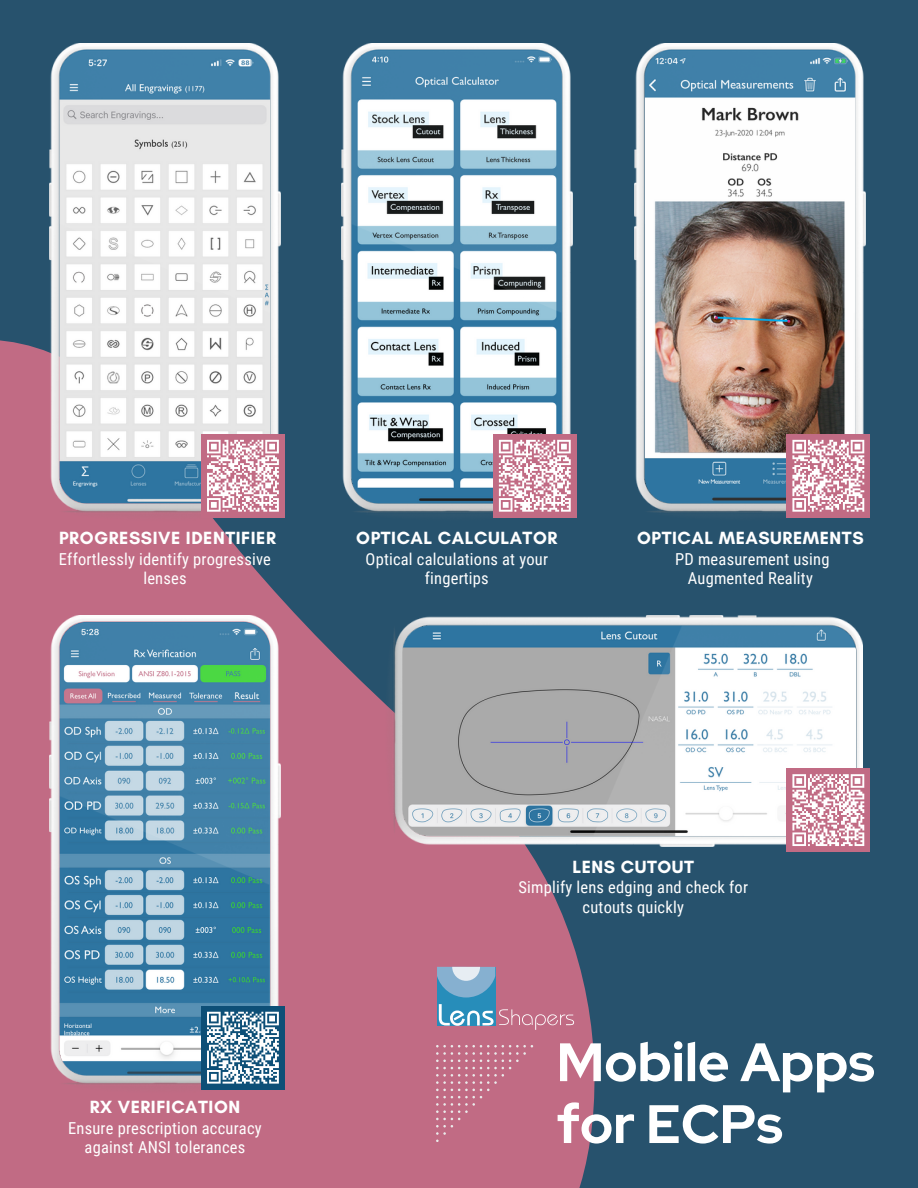
<style>
.page{position:relative;width:918px;height:1188px;background:#27526d}
.page>*{position:absolute;margin:0;border:0;box-sizing:border-box;transform-origin:0 0}
.t1{font:700 54px/61.8px "Red Hat Display";color:#fff}
.t2{font:700 18px "Glacial Indifference";letter-spacing:.03em;color:#fff}
.t3{font:16.5px/19.2px "Roboto Condensed";letter-spacing:.01em;color:#fff;text-align:center}
</style>
<div class="page">
<svg style="left:0;top:340px;width:595px;height:848px;fill:#c16b84"></svg>
<img style="left:49px;top:616px;width:231px;height:479px">
<img style="left:49px;top:43px;width:231px;height:479px">
<div style="left:201px;top:434px;width:84px;height:84px;background:#c16b84"></div>
<svg style="left:207px;top:439px;width:72px;height:73px"></svg>
<div style="left:201px;top:1006px;width:84px;height:83px;background:#0d4f77"></div>
<svg style="left:207px;top:1011px;width:72px;height:73px"></svg>
<img style="left:383px;top:615px;width:479px;height:231px">
<div style="left:787px;top:768px;width:83px;height:84px;background:#c16b84"></div>
<svg style="left:792px;top:774px;width:73px;height:72px"></svg>
<img style="left:341px;top:43px;width:231px;height:479px">
<div style="left:493px;top:434px;width:84px;height:84px;background:#c16b84"></div>
<svg style="left:498px;top:439px;width:73px;height:73px"></svg>
<img style="left:635px;top:43px;width:231px;height:475px">
<div style="left:787px;top:434px;width:83px;height:84px;background:#c16b84"></div>
<svg style="left:792px;top:439px;width:73px;height:73px"></svg>
<svg style="left:436px;top:1045px;width:97px;height:97px;background:#c37189"></svg>
<div style="left:437px;top:967px;width:58px;height:58px;background:#278dba"></div>
<svg style="left:439px;top:1004px;width:135px;height:26px"></svg>
<svg style="left:437px;top:967px;width:58px;height:31px"></svg>
<p class="t2" style="left:59px;top:527px;width:218px">PROGRESSIVE IDENTIFIER</p>
<p class="t3" style="left:59px;top:549px;width:214px">Effortlessly identify progressive lenses</p>
<p class="t2" style="left:356px;top:527px;width:203px">OPTICAL CALCULATOR</p>
<p class="t3" style="left:366px;top:549px;width:184px">Optical calculations at your fingertips</p>
<h2 class="t2" style="left:637px;top:527px;width:228px">OPTICAL MEASUREMENTS</h2>
<p class="t3" style="left:675px;top:549px;width:156px">PD measurement using<br>Augmented Reality</p>
<p class="t2" style="left:90px;top:1096px;width:152px">RX VERIFICATION</p>
<p class="t3" style="left:68px;top:1119px;width:195px">Ensure prescription accuracy against ANSI tolerances</p>
<p class="t2" style="left:573px;top:856px;width:123px">LENS CUTOUT</p>
<h2 class="t3" style="left:518px;top:878px;width:231px">Simplify lens edging and check for cutouts quickly</h2>
<p class="t1" style="left:557px;top:1031px;width:320px">Mobile Apps for ECPs</p>
</div>
